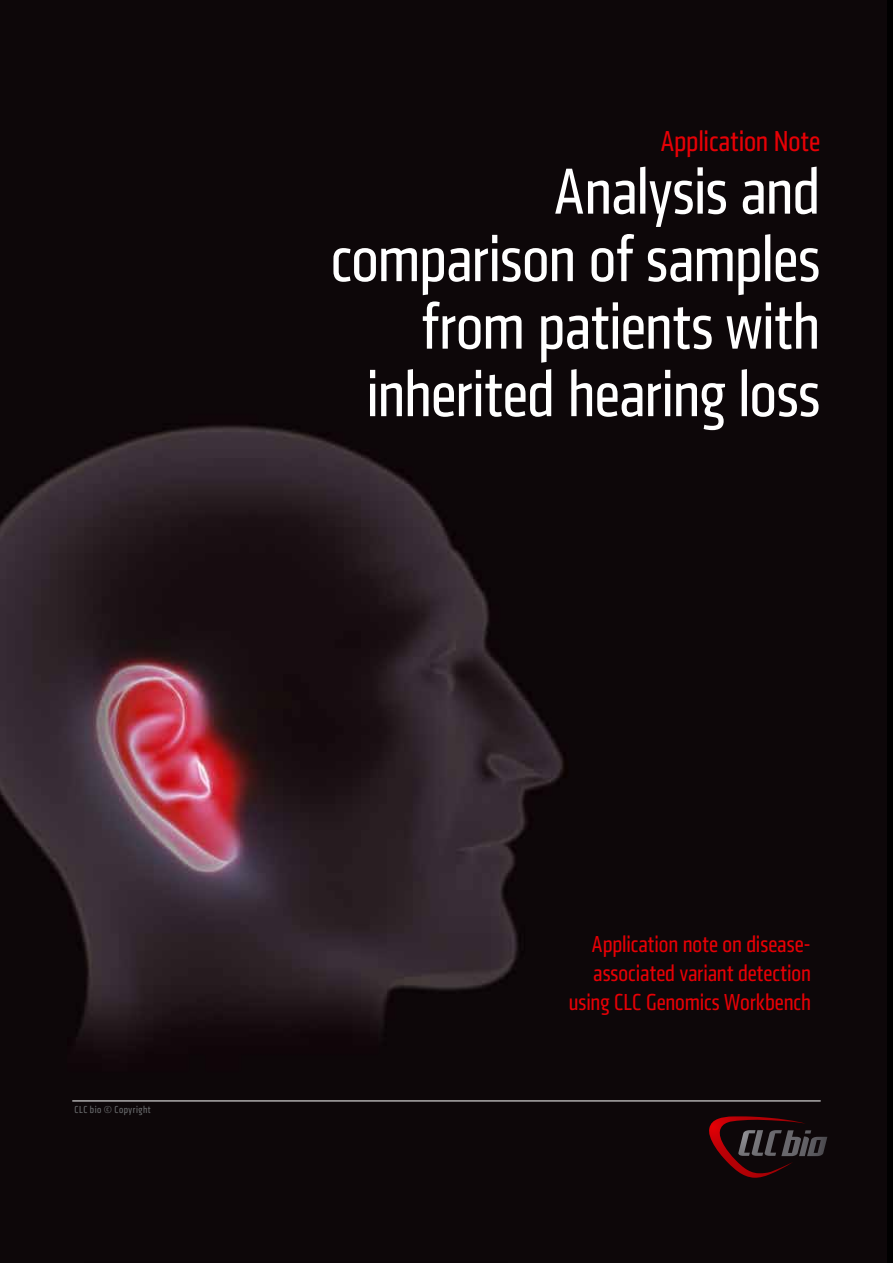
<style>
.page{position:relative;width:893px;height:1263px;background:#fff}
.page>*{position:absolute;margin:0;border:0;box-sizing:border-box;transform-origin:0 0}
.t1{font:condensed 67.5px/67.5px "Klavika";letter-spacing:-.01em;color:#fff;text-align:right}
.t2{font:condensed 30px "Klavika";letter-spacing:-.005em;color:#e60005}
.t3{font:condensed 24px/28.8px "Klavika";color:#e60005;text-align:right}
.t4{font:condensed 10.5px "Klavika";letter-spacing:.05em;color:#6d6f71}
</style>
<div class="page">
<img style="left:0;top:0;width:886px;height:1263px">
<hr style="left:72px;top:1101px;width:749px;height:1px;background:#fff">
<svg style="left:708px;top:1116px;width:119px;height:62px;background:#311518"></svg>
<p class="t2" style="left:661px;top:124px;width:161px">Application Note</p>
<h1 class="t1" style="left:331px;top:158px;width:491px">Analysis and comparison of samples from patients with inherited hearing loss</h1>
<p class="t4" style="left:74px;top:1103px;width:78px">CLC bio © Copyright</p>
<p class="t3" style="left:569px;top:930px;width:244px">Application note on disease&shy;associated variant detection using CLC Genomics Workbench</p>
</div>
